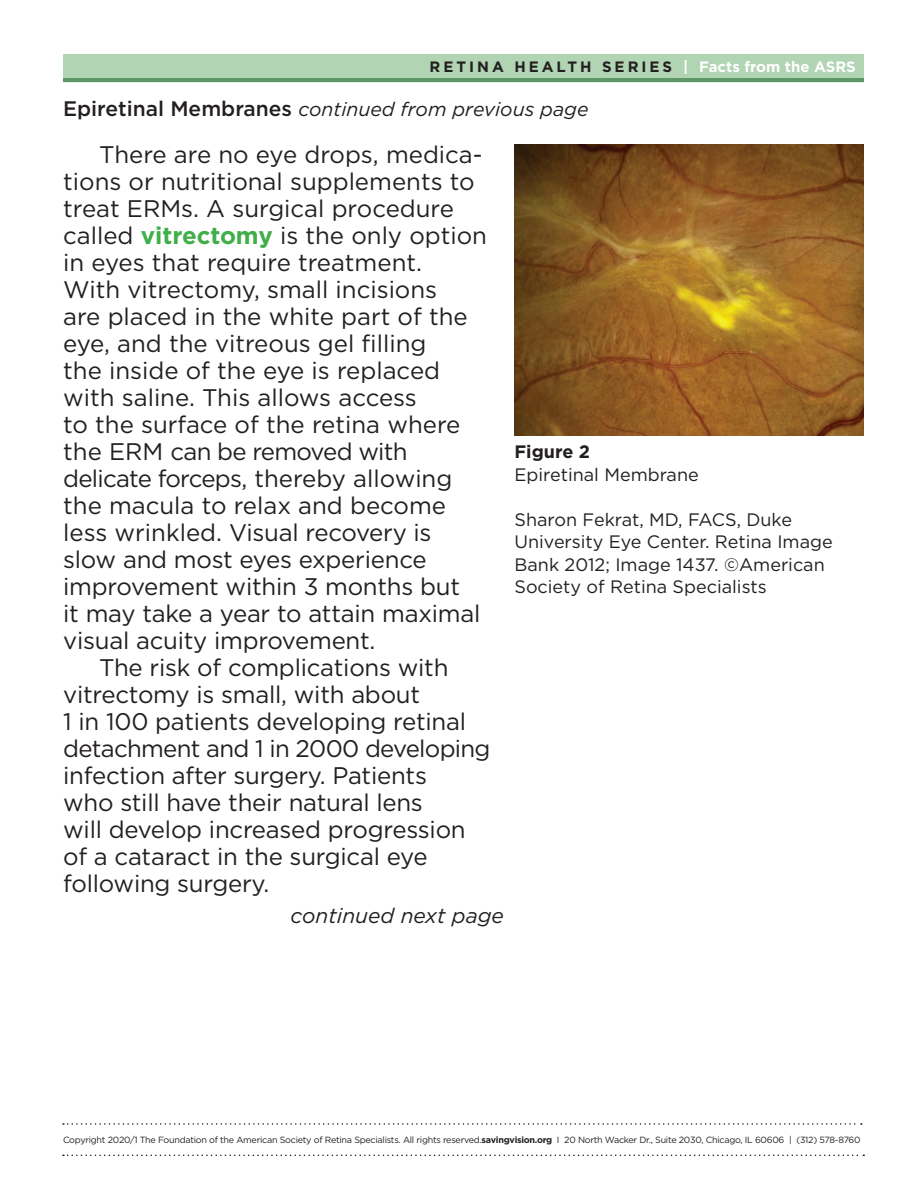
<style>
.page{position:relative;width:918px;height:1188px;background:#fff}
.page>*{position:absolute;margin:0;border:0;box-sizing:border-box;transform-origin:0 0}
.t1{font:24px "Gotham";letter-spacing:-.01em;color:#231f20}
.t2{font:24px "Gotham";letter-spacing:-.03em;color:#231f20}
.t3{font:italic 21px "Gotham";color:#231f20}
.t4{font:italic 19.5px "Gotham";color:#231f20}
.t5{font:18px/22.5px "Gotham";color:#231f20}
.t6{font:700 18px "Gotham";color:#231f20}
.t7{font:700 15px "Gotham";letter-spacing:.2em;color:#231f20}
.t8{font:9px "Gotham";letter-spacing:-.03em;color:#231f20}
.s1{color:#fff}
.s2{font-weight:500;font-style:normal;font-size:21px}
.s3{font-weight:700;color:#40ae49}
.s4{font-weight:700}
</style>
<div class="page">
<hr style="left:63px;top:78px;width:801px;height:4px;background:#609768">
<div style="left:63px;top:54px;width:801px;height:24px;background:#b1d4b3"></div>
<img style="left:514px;top:144px;width:349px;height:291px">
<svg style="left:63px;top:1123px;width:799px;height:2px"></svg>
<svg style="left:63px;top:1155px;width:801px;height:1px"></svg>
<p class="t7" style="left:429px;top:57px;width:428px">RETINA HEALTH SERIES <span class="s1">| Factsfrom the ASRS</span></p>
<p class="t4" style="left:63px;top:96px;width:527px"><span class="s2">Epiretinal Membranes</span> continued from previous page</p>
<p class="t1" style="left:99px;top:139px;width:385px">There are no eye drops, medica-</p>
<p class="t1" style="left:63px;top:166px;width:413px">tions or nutritional supplements to</p>
<p class="t1" style="left:63px;top:193px;width:392px">treat ERMs. A surgical procedure</p>
<p class="t1" style="left:63px;top:220px;width:425px">called <span class="s3">vitrectomy</span> is the only option</p>
<p class="t1" style="left:63px;top:247px;width:360px">in eyes that require treatment.</p>
<p class="t1" style="left:63px;top:274px;width:376px">With vitrectomy, small incisions</p>
<p class="t1" style="left:63px;top:301px;width:406px">are placed in the white part of the</p>
<p class="t1" style="left:63px;top:328px;width:365px">eye, and the vitreous gel filling</p>
<p class="t1" style="left:63px;top:355px;width:378px">the inside of the eye is replaced</p>
<p class="t1" style="left:63px;top:382px;width:355px">with saline. This allows access</p>
<p class="t1" style="left:63px;top:409px;width:399px">to the surface of the retina where</p>
<p class="t2" style="left:63px;top:436px;width:346px">the ERM can be removed with</p>
<p class="t2" style="left:63px;top:463px;width:391px">delicate forceps, thereby allowing</p>
<p class="t1" style="left:63px;top:490px;width:384px">the macula to relax and become</p>
<p class="t1" style="left:63px;top:517px;width:370px">less wrinkled. Visual recovery is</p>
<p class="t1" style="left:63px;top:544px;width:365px">slow and most eyes experience</p>
<p class="t1" style="left:63px;top:571px;width:398px">improvement within 3 months but</p>
<p class="t1" style="left:63px;top:598px;width:419px">it may take a year to attain maximal</p>
<p class="t1" style="left:63px;top:625px;width:314px">visual acuity improvement.</p>
<p class="t1" style="left:99px;top:652px;width:351px">The risk of complications with</p>
<p class="t1" style="left:63px;top:679px;width:359px">vitrectomy is small, with about</p>
<p class="t1" style="left:63px;top:706px;width:404px">1 in 100 patients developing retinal</p>
<p class="t2" style="left:63px;top:733px;width:429px">detachment and 1 in 2000 developing</p>
<p class="t1" style="left:63px;top:760px;width:365px">infection after surgery. Patients</p>
<p class="t1" style="left:63px;top:787px;width:361px">who still have their natural lens</p>
<p class="t1" style="left:63px;top:814px;width:404px">will develop increased progression</p>
<p class="t1" style="left:63px;top:841px;width:366px">of a cataract in the surgical eye</p>
<p class="t1" style="left:63px;top:868px;width:208px">following surgery.</p>
<p class="t3" style="left:291px;top:902px;width:215px">continued next page</p>
<p class="t6" style="left:514px;top:440px;width:77px">Figure 2</p>
<p class="t5" style="left:514px;top:463px;width:186px">Epiretinal Membrane</p>
<p class="t5" style="left:514px;top:508px;width:320px">Sharon Fekrat, MD, FACS, Duke<br>University Eye Center. Retina Image<br>Bank 2012; Image 1437. ©American<br>Society of Retina Specialists</p>
<p class="t8" style="left:63px;top:1134px;width:799px">Copyright 2020/1 The Foundation of the American Society of Retina Specialists. All rights reserved.<span class="s4">savingvision.org</span> I 20 North Wacker Dr., Suite 2030, Chicago, IL 60606 | (312) 578-8760</p>
</div>
